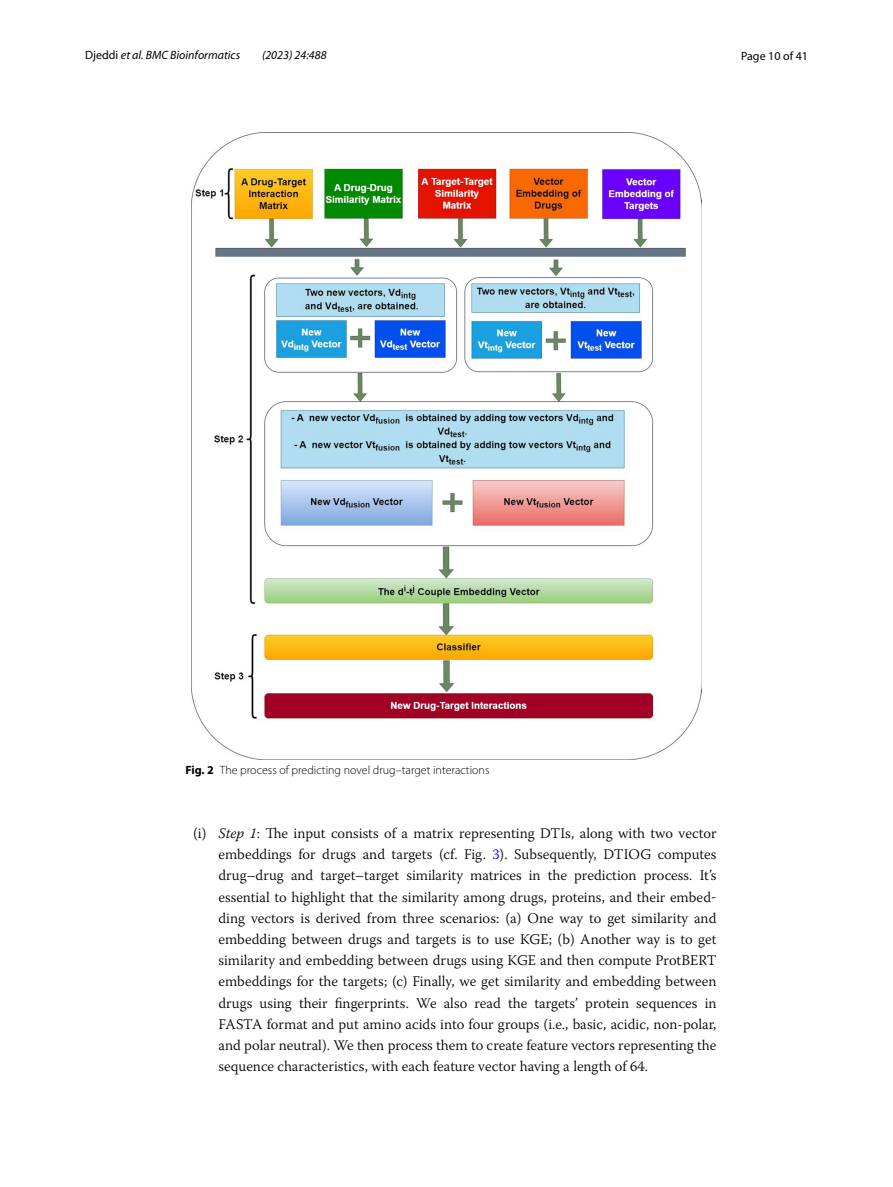
<style>
.page{position:relative;width:893px;height:1187px;background:#fff}
.page>*{position:absolute;margin:0;border:0;box-sizing:border-box;transform-origin:0 0}
.t1{font:300 14.7px/21.3px "Warnock Pro";color:#000;text-align:justify}
.t2{font:300 12px "Myriad Pro";color:#000}
.t3{font:italic 12px "Myriad Pro";color:#000}
.t4{font:12px "Myriad Pro";color:#000}
.s1{font-style:normal}
.s2{font-weight:700}
.s3{font-style:italic}
.s4{color:#00f}
</style>
<div class="page">
<img style="left:191px;top:133px;width:511px;height:626px">
<p class="t3" style="left:85px;top:48px;width:157px"><span class="s1">Djeddi</span> et al. BMC Bioinformatics</p>
<p class="t3" style="left:262px;top:48px;width:66px">(2023) 24:488</p>
<p class="t4" style="left:741px;top:48px;width:68px">Page 10 of 41</p>
<p class="t2" style="left:185px;top:763px;width:306px"><span class="s2">Fig. 2</span> The process of predicting novel drug–target interactions</p>
<p class="t1" style="left:218px;top:822px;width:500px;text-indent:-25px">(i) <span class="s3">Step 1</span>: The input consists of a matrix representing DTIs, along with two vector embeddings for drugs and targets (cf. Fig. <span class="s4">3</span>). Subsequently, DTIOG computes drug–drug and target–target similarity matrices in the prediction process. It’s essential to highlight that the similarity among drugs, proteins, and their embed&shy;ding vectors is derived from three scenarios: (a) One way to get similarity and embedding between drugs and targets is to use KGE; (b) Another way is to get similarity and embedding between drugs using KGE and then compute ProtBERT embeddings for the targets; (c) Finally, we get similarity and embedding between drugs using their fingerprints. We also read the targets’ protein sequences in FASTA format and put amino acids into four groups (i.e., basic, acidic, non-polar, and polar neutral). We then process them to create feature vectors representing the sequence characteristics, with each feature vector having a length of 64.</p>
</div>
